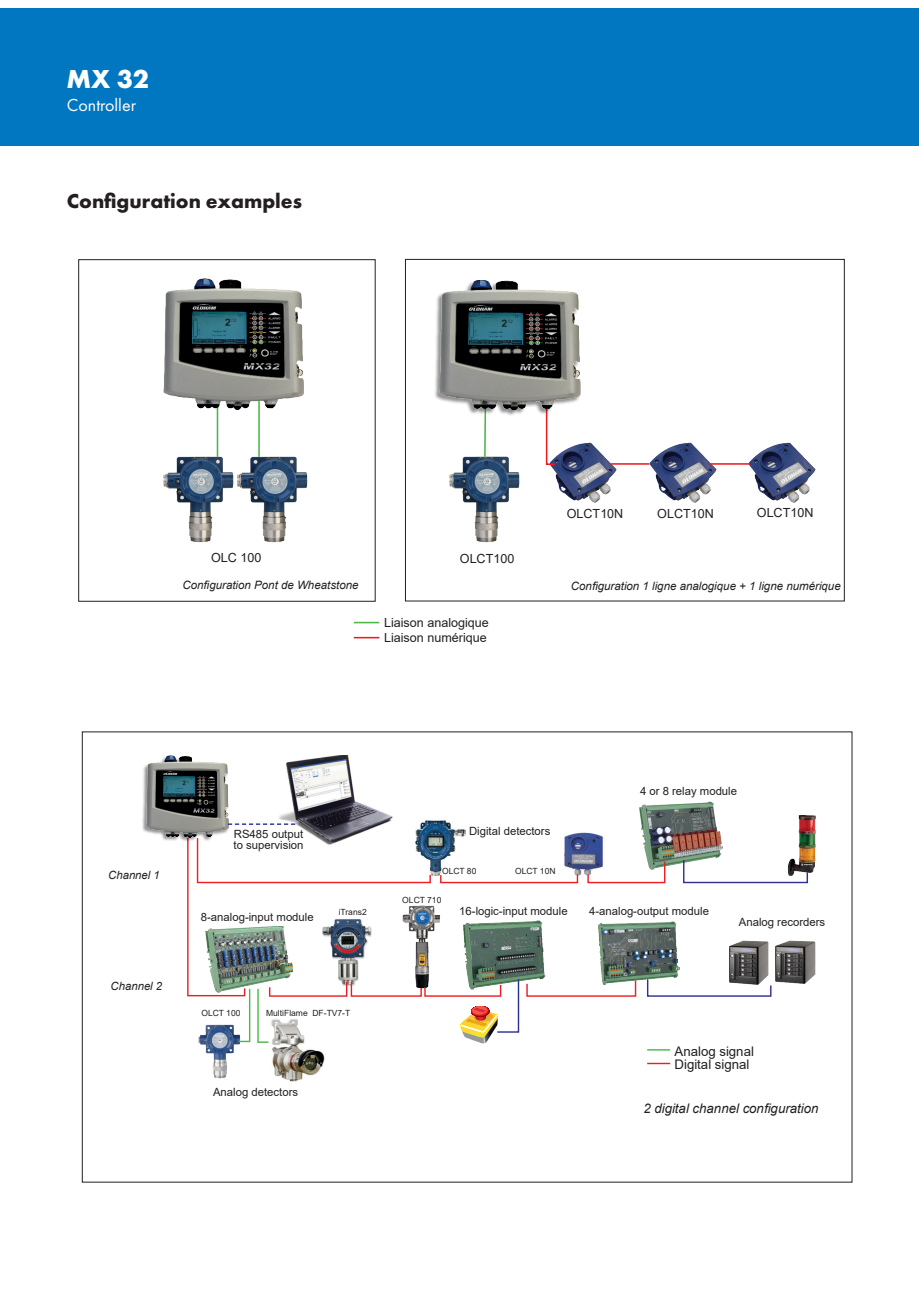
<style>
.page{position:relative;width:919px;height:1289px;background:#fff}
.page>*{position:absolute;margin:0;border:0;box-sizing:border-box;transform-origin:0 0}
.t1{font:700 27px "Futura PT";color:#fff}
.t2{font:700 21px "Futura PT";color:#231f20}
.t3{font:18px "Futura PT";color:#fff}
.t4{font:italic 13.2px "Arial";color:#231f20}
.t5{font:13.2px/13.2px "Arial";color:#231f20}
.t6{font:12.6px/14.7px "Arial";color:#231f20}
.t7{font:italic 11.55px "Arial";color:#231f20}
.t8{font:11.4px/11.4px "Arial";color:#231f20}
.t9{font:italic 11.4px "Arial";color:#231f20}
.t10{font:8.55px "Arial";color:#231f20}
</style>
<div class="page">
<div style="left:78px;top:259px;width:297px;height:342px;border:1px solid #231f20"></div>
<hr style="left:258px;top:388px;width:2px;height:70px;background:#4cb848">
<hr style="left:217px;top:388px;width:1px;height:70px;background:#4cb848">
<img style="left:163px;top:278px;width:141px;height:142px">
<img style="left:163px;top:441px;width:62px;height:102px">
<img style="left:225px;top:441px;width:83px;height:102px">
<img style="left:551px;top:442px;width:66px;height:61px">
<img style="left:648px;top:442px;width:69px;height:61px">
<img style="left:449px;top:456px;width:71px;height:87px">
<img style="left:747px;top:442px;width:69px;height:61px">
<svg style="left:545px;top:416px;width:12px;height:50px"></svg>
<svg style="left:483px;top:416px;width:4px;height:43px"></svg>
<img style="left:405px;top:280px;width:176px;height:135px">
<hr style="left:611px;top:463px;width:38px;height:1px;background:#ee1d23">
<hr style="left:710px;top:463px;width:39px;height:1px;background:#ee1d23">
<hr style="left:354px;top:621px;width:25px;height:2px;background:#4cb848">
<svg style="left:354px;top:637px;width:25px;height:1px"></svg>
<div style="left:0;top:9px;width:918px;height:137px;background:#0077c0"></div>
<img style="left:278px;top:755px;width:115px;height:81px">
<img style="left:415px;top:820px;width:50px;height:16px">
<img style="left:205px;top:1050px;width:29px;height:29px">
<img style="left:566px;top:832px;width:35px;height:4px">
<img style="left:639px;top:801px;width:82px;height:35px">
<img style="left:272px;top:1050px;width:53px;height:30px">
<img style="left:142px;top:755px;width:105px;height:86px">
<svg style="left:228px;top:823px;width:67px;height:1px"></svg>
<img style="left:798px;top:815px;width:18px;height:58px">
<hr style="left:647px;top:1062px;width:23px;height:2px;background:#ee1d23">
<svg style="left:186px;top:836px;width:622px;height:214px"></svg>
<img style="left:726px;top:940px;width:44px;height:45px">
<img style="left:772px;top:940px;width:44px;height:44px">
<h1 class="t1" style="left:66px;top:62px;width:84px">MX 32</h1>
<h3 class="t3" style="left:67px;top:94px;width:71px">Controller</h3>
<h2 class="t2" style="left:67px;top:188px;width:237px">Configuration examples</h2>
<p class="t6" style="left:211px;top:550px;width:52px">OLC 100</p>
<p class="t7" style="left:182px;top:577px;width:178px">Configuration Pont de Wheatstone</p>
<p class="t6" style="left:460px;top:551px;width:56px">OLCT100</p>
<p class="t6" style="left:384px;top:615px;width:106px">Liaison analogique<br>Liaison numérique</p>
<p class="t6" style="left:566px;top:506px;width:58px">OLCT10N</p>
<p class="t6" style="left:657px;top:506px;width:58px">OLCT10N</p>
<p class="t6" style="left:756px;top:505px;width:58px">OLCT10N</p>
<p class="t7" style="left:571px;top:578px;width:271px">Configuration 1 ligne analogique + 1 ligne numérique</p>
<p class="t9" style="left:108px;top:868px;width:53px">Channel 1</p>
<p class="t8" style="left:233px;top:828px;width:71px">RS485 output to supervision</p>
<p class="t8" style="left:469px;top:825px;width:83px">Digital detectors</p>
<p class="t10" style="left:442px;top:865px;width:36px">OLCT 80</p>
<p class="t10" style="left:515px;top:865px;width:42px">OLCT 10N</p>
<p class="t10" style="left:402px;top:894px;width:41px">OLCT 710</p>
<p class="t8" style="left:640px;top:785px;width:99px">4 or 8 relay module</p>
<p class="t9" style="left:111px;top:978px;width:53px">Channel 2</p>
<p class="t8" style="left:459px;top:905px;width:110px">16-logic-input module</p>
<p class="t8" style="left:201px;top:910px;width:114px">8-analog-input module</p>
<p class="t8" style="left:589px;top:905px;width:121px">4-analog-output module</p>
<p class="t10" style="left:338px;top:906px;width:30px">iTrans2</p>
<p class="t8" style="left:738px;top:916px;width:88px">Analog recorders</p>
<p class="t10" style="left:201px;top:1007px;width:41px">OLCT 100</p>
<p class="t10" style="left:266px;top:1007px;width:86px">MultiFlame DF-TV7-T</p>
<p class="t8" style="left:213px;top:1086px;width:87px">Analog detectors</p>
<p class="t5" style="left:674px;top:1044px;width:81px">Analog signal<br>Digital signal</p>
<p class="t4" style="left:643px;top:1099px;width:177px">2 digital channel configuration</p>
</div>
